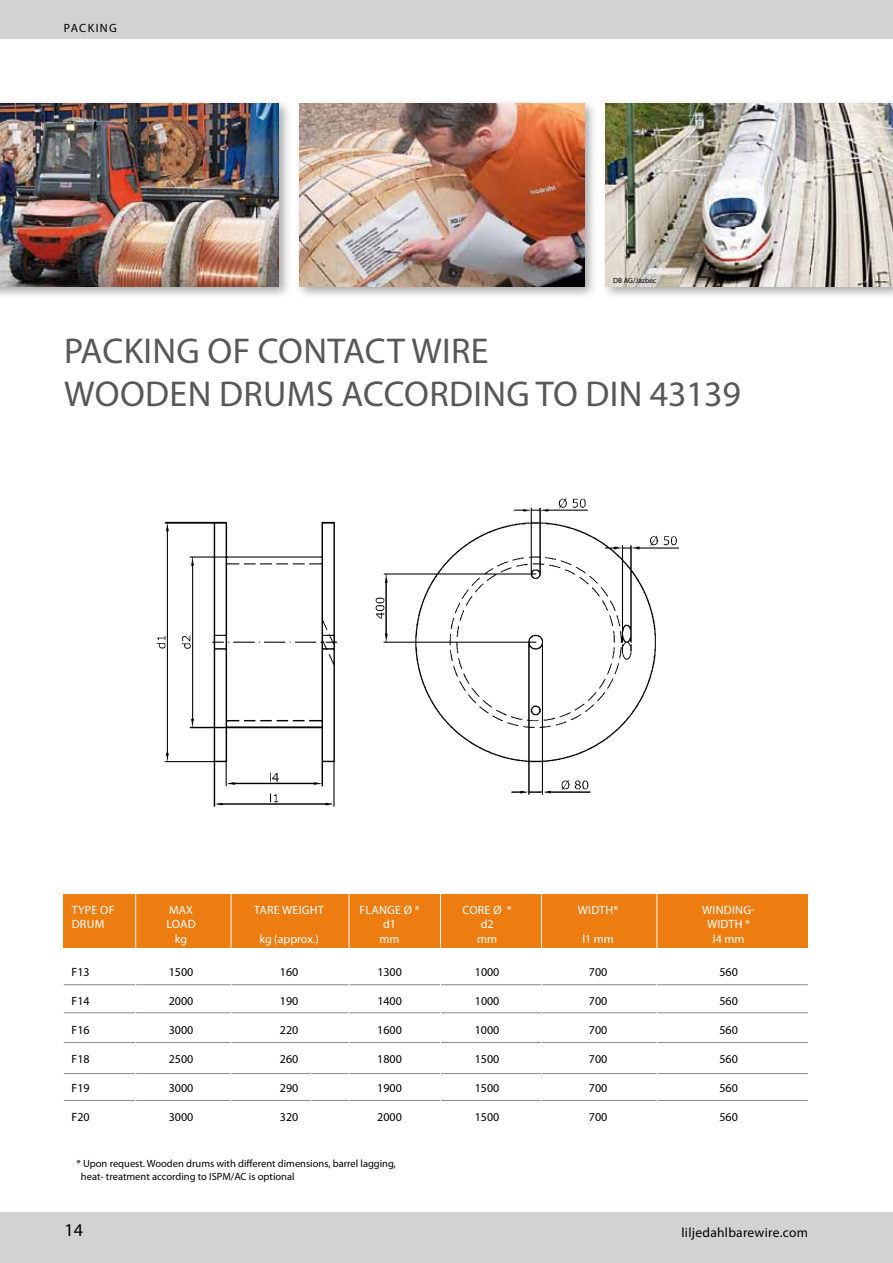
<style>
.page{position:relative;width:893px;height:1263px;background:#fff}
.page>*{position:absolute;margin:0;border:0;box-sizing:border-box;transform-origin:0 0}
.t1{font:36px/43.2px "Myriad Pro";letter-spacing:.01em;color:#58585a}
.t2{font:18px "Myriad Pro";color:#000}
.t3{font:13.5px "Myriad Pro";letter-spacing:.02em;color:#000}
.t4{font:12px "Myriad Pro";color:#000}
.t5{font:12px "Myriad Pro";letter-spacing:.02em;color:#fff}
.t6{font:12px "Myriad Pro";color:#fff}
.t7{font:12px "Myriad Pro";letter-spacing:.12em;color:#000}
.t8{font:10.5px/12.6px "Myriad Pro";color:#000}
.t9{font:7.5px "Myriad Pro";color:#000}
</style>
<div class="page">
<div style="left:0;top:1212px;width:893px;height:51px;background:#d1d2d4"></div>
<div style="left:0;top:0;width:893px;height:39px;background:#d1d2d4"></div>
<div style="left:64px;top:894px;width:744px;height:54px;background:#ee7d11"></div>
<div style="left:0;top:99px;width:292px;height:201px;background:#000;opacity:.35"></div>
<img style="left:0;top:104px;width:279px;height:183px">
<div style="left:295px;top:99px;width:303px;height:201px;background:#000;opacity:.35"></div>
<img style="left:300px;top:104px;width:285px;height:183px">
<div style="left:601px;top:99px;width:292px;height:201px;background:#000;opacity:.35"></div>
<img style="left:606px;top:104px;width:287px;height:183px">
<hr style="left:64px;top:984px;width:744px;height:1px;background:#87888a">
<hr style="left:64px;top:1100px;width:744px;height:1px;background:#87888a">
<hr style="left:64px;top:1012px;width:744px;height:1px;background:#87888a">
<hr style="left:64px;top:1042px;width:744px;height:1px;background:#87888a">
<hr style="left:64px;top:1073px;width:744px;height:1px;background:#87888a">
<hr style="left:135px;top:884px;width:1px;height:251px;background:#fff">
<hr style="left:231px;top:883px;width:1px;height:258px;background:#fff">
<hr style="left:349px;top:883px;width:1px;height:258px;background:#fff">
<hr style="left:440px;top:883px;width:1px;height:258px;background:#fff">
<hr style="left:541px;top:883px;width:1px;height:258px;background:#fff">
<hr style="left:657px;top:883px;width:1px;height:258px;background:#fff">
<hr style="left:310px;top:1046px;width:1px;height:84px;background:#fff">
<img style="left:156px;top:498px;width:523px;height:309px">
<p class="t7" style="left:64px;top:21px;width:55px">PACKING</p>
<p class="t9" style="left:613px;top:276px;width:45px">DB AG/Jazbec</p>
<h1 class="t1" style="left:64px;top:328px;width:678px">PACKING OF CONTACT WIRE<br>WOODEN DRUMS ACCORDING TO DIN 43139</h1>
<p class="t5" style="left:72px;top:902px;width:44px">TYPE OF</p>
<p class="t5" style="left:169px;top:902px;width:26px">MAX</p>
<p class="t5" style="left:254px;top:902px;width:71px">TARE WEIGHT</p>
<p class="t5" style="left:359px;top:902px;width:62px">FLANGE Ø *</p>
<p class="t5" style="left:462px;top:902px;width:51px">CORE Ø *</p>
<p class="t5" style="left:578px;top:902px;width:42px">WIDTH*</p>
<p class="t5" style="left:702px;top:902px;width:54px">WINDING-</p>
<p class="t5" style="left:72px;top:917px;width:34px">DRUM</p>
<p class="t5" style="left:166px;top:917px;width:31px">LOAD</p>
<p class="t5" style="left:383px;top:917px;width:14px">d1</p>
<p class="t5" style="left:481px;top:917px;width:14px">d2</p>
<p class="t5" style="left:707px;top:917px;width:45px">WIDTH *</p>
<p class="t5" style="left:175px;top:931px;width:14px">kg</p>
<p class="t6" style="left:259px;top:931px;width:61px">kg (approx.)</p>
<p class="t5" style="left:380px;top:931px;width:22px">mm</p>
<p class="t5" style="left:477px;top:931px;width:22px">mm</p>
<p class="t5" style="left:582px;top:931px;width:33px">l1 mm</p>
<p class="t5" style="left:713px;top:931px;width:33px">l4 mm</p>
<p class="t4" style="left:72px;top:964px;width:20px">F13</p>
<p class="t4" style="left:169px;top:964px;width:26px">1500</p>
<p class="t4" style="left:280px;top:964px;width:20px">160</p>
<p class="t4" style="left:377px;top:964px;width:26px">1300</p>
<p class="t4" style="left:475px;top:964px;width:26px">1000</p>
<p class="t4" style="left:589px;top:964px;width:20px">700</p>
<p class="t4" style="left:719px;top:964px;width:20px">560</p>
<p class="t4" style="left:72px;top:993px;width:20px">F14</p>
<p class="t4" style="left:169px;top:993px;width:26px">2000</p>
<p class="t4" style="left:280px;top:993px;width:20px">190</p>
<p class="t4" style="left:377px;top:993px;width:26px">1400</p>
<p class="t4" style="left:475px;top:993px;width:26px">1000</p>
<p class="t4" style="left:589px;top:993px;width:20px">700</p>
<p class="t4" style="left:719px;top:993px;width:20px">560</p>
<p class="t4" style="left:72px;top:1022px;width:20px">F16</p>
<p class="t4" style="left:169px;top:1022px;width:26px">3000</p>
<p class="t4" style="left:280px;top:1022px;width:20px">220</p>
<p class="t4" style="left:377px;top:1022px;width:26px">1600</p>
<p class="t4" style="left:475px;top:1022px;width:26px">1000</p>
<p class="t4" style="left:589px;top:1022px;width:20px">700</p>
<p class="t4" style="left:719px;top:1022px;width:20px">560</p>
<p class="t4" style="left:72px;top:1051px;width:20px">F18</p>
<p class="t4" style="left:169px;top:1051px;width:26px">2500</p>
<p class="t4" style="left:280px;top:1051px;width:20px">260</p>
<p class="t4" style="left:377px;top:1051px;width:26px">1800</p>
<p class="t4" style="left:475px;top:1051px;width:26px">1500</p>
<p class="t4" style="left:589px;top:1051px;width:20px">700</p>
<p class="t4" style="left:719px;top:1051px;width:20px">560</p>
<p class="t4" style="left:72px;top:1080px;width:20px">F19</p>
<p class="t4" style="left:169px;top:1080px;width:26px">3000</p>
<p class="t4" style="left:280px;top:1080px;width:20px">290</p>
<p class="t4" style="left:377px;top:1080px;width:26px">1900</p>
<p class="t4" style="left:475px;top:1080px;width:26px">1500</p>
<p class="t4" style="left:589px;top:1080px;width:20px">700</p>
<p class="t4" style="left:719px;top:1080px;width:20px">560</p>
<p class="t4" style="left:72px;top:1109px;width:20px">F20</p>
<p class="t4" style="left:169px;top:1109px;width:26px">3000</p>
<p class="t4" style="left:280px;top:1109px;width:20px">320</p>
<p class="t4" style="left:377px;top:1109px;width:26px">2000</p>
<p class="t4" style="left:475px;top:1109px;width:26px">1500</p>
<p class="t4" style="left:589px;top:1109px;width:20px">700</p>
<p class="t4" style="left:719px;top:1109px;width:20px">560</p>
<p class="t8" style="left:81px;top:1157px;width:316px;text-indent:-4px">* Upon request. Wooden drums with different dimensions, barrel lagging, heat- treatment according to ISPM/AC is optional</p>
<h2 class="t2" style="left:64px;top:1219px;width:20px">14</h2>
<p class="t3" style="left:681px;top:1224px;width:128px">liljedahlbarewire.com</p>
</div>
